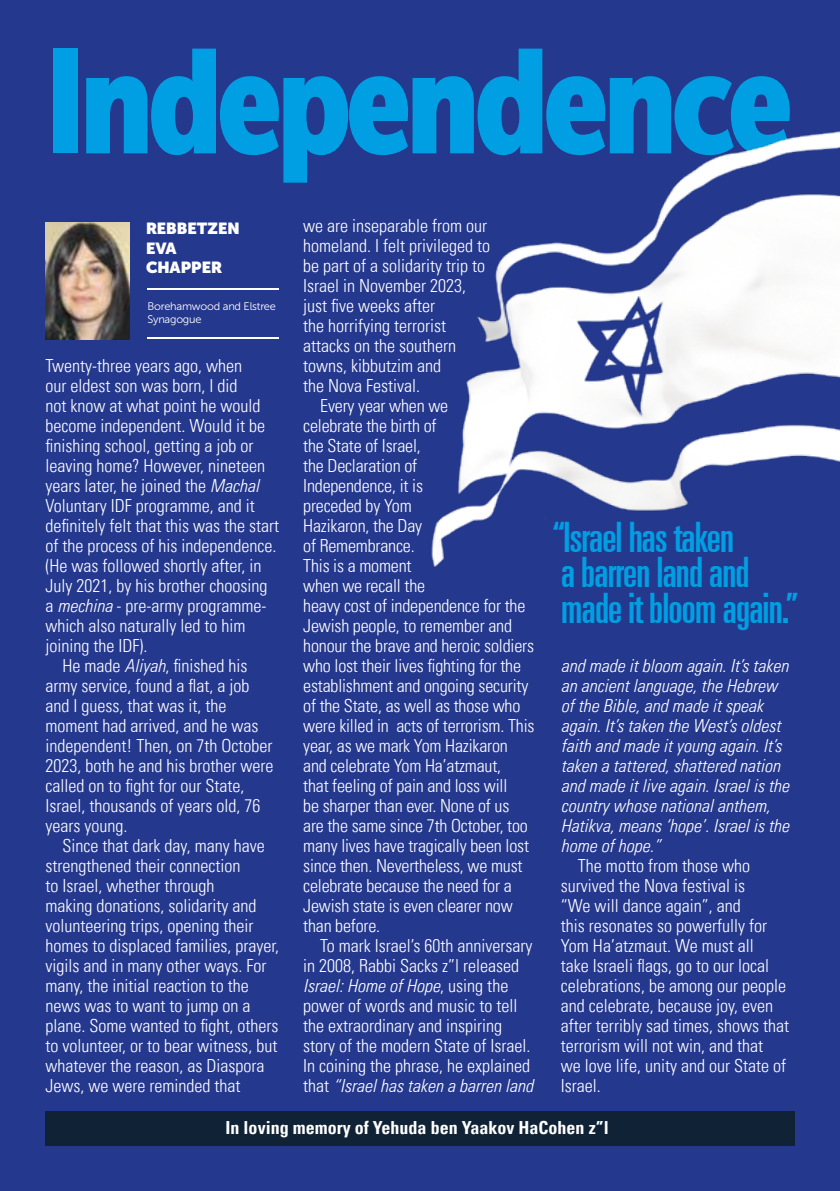
<style>
.page{position:relative;width:840px;height:1191px;background:#fff}
.page>*{position:absolute;margin:0;border:0;box-sizing:border-box;transform-origin:0 0}
.t1{font:146.4px "Museo Sans Cond 900";letter-spacing:-.04em;color:#009fe3}
.t2{font:42px/35.2px "Univers LT Pro Ult Cond";letter-spacing:-.02em;color:#009fe3}
.t3{font:300 condensed 18px/20px "Univers LT Pro";color:#fff}
.t4{font:italic 300 condensed 18px/20px "Univers LT Pro";color:#fff}
.t5{font:700 condensed 18px "Univers LT Pro";color:#fff}
.t6{font:900 16px/19.2px "Museo Sans Display";color:#fff}
.t7{font:11px/13.2px "Museo Sans 300";letter-spacing:-.02em;color:#fff}
.s1{font-style:italic}
.s2{font-style:normal}
</style>
<div class="page">
<div style="left:0;top:0;width:839px;height:1191px;background:#24388d"></div>
<img style="left:45px;top:222px;width:84px;height:117px">
<hr style="left:147px;top:337px;width:132px;height:2px;background:#fff">
<hr style="left:147px;top:288px;width:132px;height:2px;background:#fff">
<div style="left:45px;top:1111px;width:749px;height:34px;background:#102336"></div>
<img style="left:397px;top:114px;width:442px;height:466px">
<h1 class="t1" style="left:45px;top:19px;width:749px">Independence</h1>
<p class="t6" style="left:146px;top:219px;width:95px">REBBETZEN<br>EVA<br>CHAPPER</p>
<p class="t7" style="left:147px;top:300px;width:130px">Borehamwood and Elstree<br>Synagogue</p>
<p class="t3" style="left:45px;top:355px;width:198px">Twenty-three years ago, when</p>
<p class="t3" style="left:45px;top:375px;width:193px">our eldest son was born, I did</p>
<p class="t3" style="left:45px;top:395px;width:216px">not know at what point he would</p>
<p class="t3" style="left:45px;top:415px;width:221px">become independent. Would it be</p>
<p class="t3" style="left:45px;top:435px;width:209px">finishing school, getting a job or</p>
<p class="t3" style="left:45px;top:455px;width:221px">leaving home? However, nineteen</p>
<p class="t3" style="left:45px;top:475px;width:215px">years later, he joined the <span class="s1">Machal</span></p>
<p class="t3" style="left:45px;top:495px;width:211px">Voluntary IDF programme, and it</p>
<p class="t3" style="left:45px;top:515px;width:235px">definitely felt that this was the start</p>
<p class="t3" style="left:45px;top:535px;width:232px">of the process of his independence.</p>
<p class="t3" style="left:45px;top:555px;width:217px">(He was followed shortly after, in</p>
<p class="t3" style="left:45px;top:575px;width:223px">July 2021, by his brother choosing</p>
<p class="t3" style="left:45px;top:595px;width:222px">a <span class="s1">mechina</span> - pre-army programme-</p>
<p class="t3" style="left:45px;top:615px;width:201px">which also naturally led to him</p>
<p class="t3" style="left:45px;top:635px;width:103px">joining the IDF).</p>
<p class="t3" style="left:62px;top:655px;width:186px">He made <span class="s1">Aliyah</span>, finished his</p>
<p class="t3" style="left:45px;top:675px;width:205px">army service, found a flat, a job</p>
<p class="t3" style="left:45px;top:695px;width:182px">and I guess, that was it, the</p>
<p class="t3" style="left:45px;top:715px;width:214px">moment had arrived, and he was</p>
<p class="t3" style="left:45px;top:735px;width:228px">independent! Then, on 7th October</p>
<p class="t3" style="left:45px;top:755px;width:229px">2023, both he and his brother were</p>
<p class="t3" style="left:45px;top:775px;width:200px">called on to fight for our State,</p>
<p class="t3" style="left:45px;top:795px;width:216px">Israel, thousands of years old, 76</p>
<p class="t3" style="left:45px;top:815px;width:83px">years young.</p>
<p class="t3" style="left:62px;top:835px;width:203px">Since that dark day, many have</p>
<p class="t3" style="left:45px;top:855px;width:196px">strengthened their connection</p>
<p class="t3" style="left:45px;top:875px;width:170px">to Israel, whether through</p>
<p class="t3" style="left:45px;top:895px;width:212px">making donations, solidarity and</p>
<p class="t3" style="left:45px;top:915px;width:209px">volunteering trips, opening their</p>
<p class="t3" style="left:45px;top:935px;width:235px">homes to displaced families, prayer,</p>
<p class="t3" style="left:45px;top:955px;width:222px">vigils and in many other ways. For</p>
<p class="t3" style="left:45px;top:975px;width:204px">many, the initial reaction to the</p>
<p class="t3" style="left:45px;top:995px;width:206px">news was to want to jump on a</p>
<p class="t3" style="left:45px;top:1015px;width:234px">plane. Some wanted to fight, others</p>
<p class="t3" style="left:45px;top:1035px;width:233px">to volunteer, or to bear witness, but</p>
<p class="t3" style="left:45px;top:1055px;width:220px">whatever the reason, as Diaspora</p>
<p class="t3" style="left:45px;top:1075px;width:196px">Jews, we were reminded that</p>
<p class="t3" style="left:303px;top:215px;width:185px">we are inseparable from our</p>
<p class="t3" style="left:303px;top:235px;width:188px">homeland. I felt privileged to</p>
<p class="t3" style="left:303px;top:255px;width:183px">be part of a solidarity trip to</p>
<p class="t3" style="left:303px;top:275px;width:164px">Israel in November 2023,</p>
<p class="t3" style="left:303px;top:295px;width:133px">just five weeks after</p>
<p class="t3" style="left:303px;top:315px;width:144px">the horrifying terrorist</p>
<p class="t3" style="left:303px;top:335px;width:154px">attacks on the southern</p>
<p class="t3" style="left:303px;top:355px;width:139px">towns, kibbutzim and</p>
<p class="t3" style="left:303px;top:375px;width:118px">the Nova Festival.</p>
<p class="t3" style="left:320px;top:395px;width:129px">Every year when we</p>
<p class="t3" style="left:303px;top:415px;width:135px">celebrate the birth of</p>
<p class="t3" style="left:303px;top:435px;width:119px">the State of Israel,</p>
<p class="t3" style="left:303px;top:455px;width:115px">the Declaration of</p>
<p class="t3" style="left:303px;top:475px;width:121px">Independence, it is</p>
<p class="t3" style="left:303px;top:495px;width:110px">preceded by Yom</p>
<p class="t3" style="left:303px;top:515px;width:120px">Hazikaron, the Day</p>
<p class="t3" style="left:303px;top:535px;width:113px">of Remembrance.</p>
<p class="t3" style="left:303px;top:555px;width:110px">This is a moment</p>
<p class="t3" style="left:303px;top:575px;width:123px">when we recall the</p>
<p class="t3" style="left:303px;top:595px;width:223px">heavy cost of independence for the</p>
<p class="t3" style="left:303px;top:615px;width:210px">Jewish people, to remember and</p>
<p class="t3" style="left:303px;top:635px;width:232px">honour the brave and heroic soldiers</p>
<p class="t3" style="left:303px;top:655px;width:219px">who lost their lives fighting for the</p>
<p class="t3" style="left:303px;top:675px;width:226px">establishment and ongoing security</p>
<p class="t3" style="left:303px;top:695px;width:218px">of the State, as well as those who</p>
<p class="t3" style="left:303px;top:715px;width:233px">were killed in acts of terrorism. This</p>
<p class="t3" style="left:303px;top:735px;width:206px">year, as we mark Yom Hazikaron</p>
<p class="t3" style="left:303px;top:755px;width:199px">and celebrate Yom Ha’atzmaut,</p>
<p class="t3" style="left:303px;top:775px;width:205px">that feeling of pain and loss will</p>
<p class="t3" style="left:303px;top:795px;width:208px">be sharper than ever. None of us</p>
<p class="t3" style="left:303px;top:815px;width:226px">are the same since 7th October, too</p>
<p class="t3" style="left:303px;top:835px;width:227px">many lives have tragically been lost</p>
<p class="t3" style="left:303px;top:855px;width:221px">since then. Nevertheless, we must</p>
<p class="t3" style="left:303px;top:875px;width:210px">celebrate because the need for a</p>
<p class="t3" style="left:303px;top:895px;width:211px">Jewish state is even clearer now</p>
<p class="t3" style="left:303px;top:915px;width:78px">than before.</p>
<p class="t3" style="left:320px;top:935px;width:213px">To mark Israel’s 60th anniversary</p>
<p class="t3" style="left:303px;top:955px;width:217px">in 2008, Rabbi Sacks z”l released</p>
<p class="t4" style="left:303px;top:975px;width:206px">Israel: Home of Hope<span class="s2">, using the</span></p>
<p class="t3" style="left:303px;top:995px;width:215px">power of words and music to tell</p>
<p class="t3" style="left:303px;top:1015px;width:200px">the extraordinary and inspiring</p>
<p class="t3" style="left:303px;top:1035px;width:228px">story of the modern State of Israel.</p>
<p class="t3" style="left:303px;top:1055px;width:228px">In coining the phrase, he explained</p>
<p class="t4" style="left:303px;top:1075px;width:231px"><span class="s2">that</span> “Israel has taken a barren land</p>
<h2 class="t2" style="left:552px;top:517px;width:247px">“Israel has taken<br>a barren land and made it bloom again.”</h2>
<p class="t4" style="left:560px;top:655px;width:229px">and made it bloom again. It’s taken an ancient language, the Hebrew of the Bible, and made it speak again. It’s taken the West’s oldest faith and made it young again. It’s taken a tattered, shattered nation and made it live again. Israel is the country whose national anthem,<br>Hatikva, means ‘hope’. Israel is the home of hope.”</p>
<p class="t3" style="left:560px;top:855px;width:229px;text-indent:17px">The motto from those who survived the Nova festival is<br>“We will dance again”, and<br>this resonates so powerfully for<br>Yom Ha’atzmaut. We must all<br>take Israeli flags, go to our local celebrations, be among our people and celebrate, because joy, even after terribly sad times, shows that terrorism will not win, and that<br>we love life, unity and our State of<br>Israel.</p>
<p class="t5" style="left:225px;top:1116px;width:384px">In loving memory of Yehuda ben Yaakov HaCohen z”l</p>
</div>
